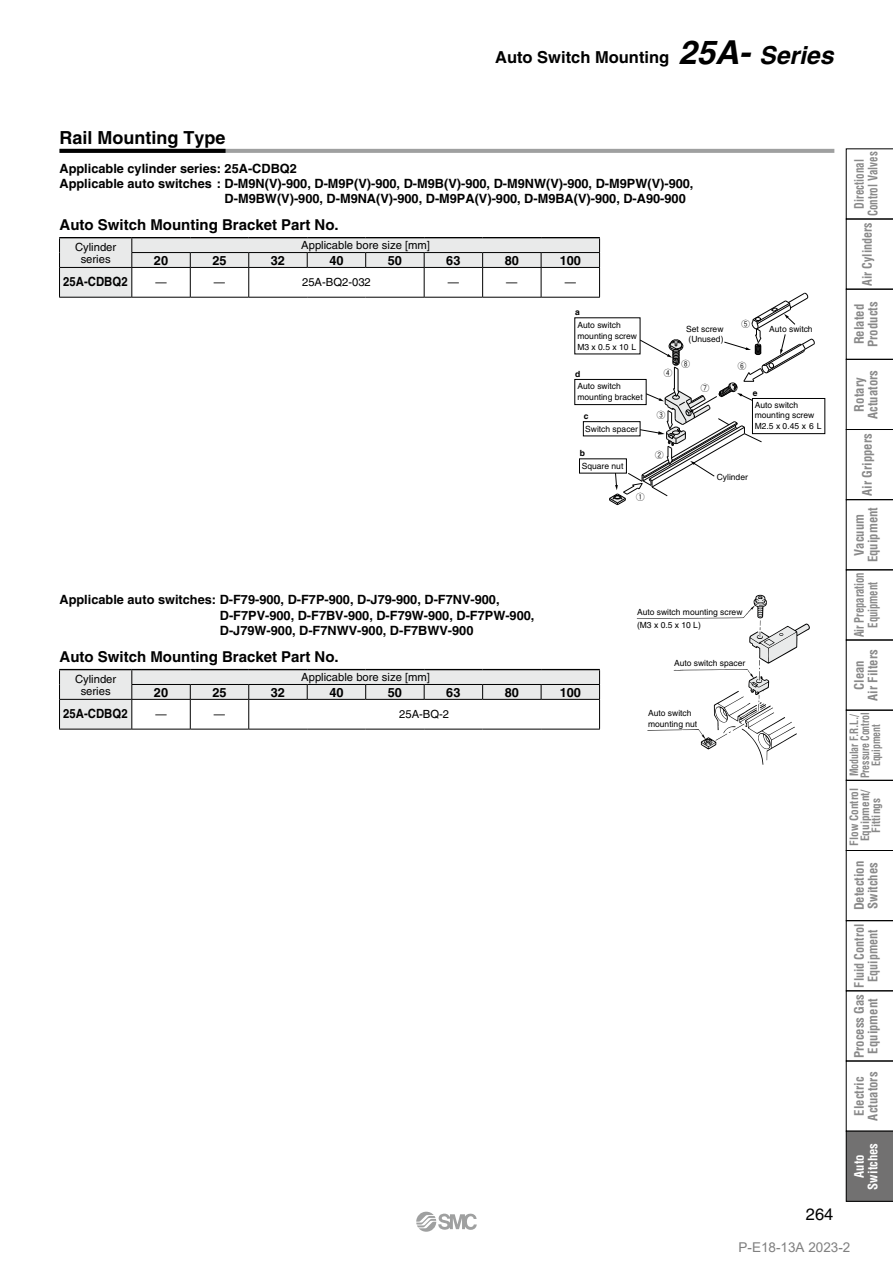
<style>
.page{position:relative;width:893px;height:1263px;background:#fff}
.page>*{position:absolute;margin:0;border:0;box-sizing:border-box;transform-origin:0 0}
.t1{font:700 18px "Helvetica";color:#000}
.t2{font:700 16.5px "Helvetica";color:#000}
.t3{font:16.5px "Helvetica";color:#000}
.t4{font:700 15px "Helvetica";color:#000}
.t5{font:13.5px "Arial";color:#808080}
.t6{font:700 12.75px/15.3px "Helvetica";color:#000}
.t7{font:700 condensed 12.75px/13.5px "Helvetica";color:#898989;text-align:center}
.t8{font:700 condensed 12.75px/13.5px "Helvetica";color:#898989;text-align:center;scale:.95 1}
.t9{font:700 condensed 12.75px/13.5px "Helvetica";color:#898989;text-align:center;scale:.86 1}
.t10{font:700 condensed 12.75px/13.5px "Helvetica";color:#898989;text-align:center;scale:.84 1}
.t11{font:700 12.75px "Helvetica";color:#000;scale:.89 1}
.t12{font:700 condensed 12.75px/13.5px "Helvetica";color:#fff;text-align:center}
.t13{font:11.25px/12px "Helvetica";color:#000;text-align:center}
.t14{font:700 condensed 11.25px/10.9px "Helvetica";letter-spacing:-.005em;color:#898989;text-align:center;scale:.88 1}
.t15{font:700 condensed 11.25px/10.9px "Helvetica";letter-spacing:-.005em;color:#898989;text-align:center}
.t16{font:8.55px/10.9px "Helvetica";color:#000}
.t17{font:8.55px "Gth Hround";color:#000}
.t18{font:700 8.55px "Helvetica";color:#000}
.s1{font-style:italic;font-size:33px}
.s2{font-style:italic;font-size:24.75px}
</style>
<div class="page">
<hr style="left:60px;top:149px;width:774px;height:4px;background:#9fa0a0">
<svg style="left:60px;top:149px;width:166px;height:4px"></svg>
<hr style="left:59px;top:297px;width:73px;height:1px;background:#000">
<hr style="left:132px;top:297px;width:58px;height:1px;background:#000">
<hr style="left:190px;top:297px;width:59px;height:1px;background:#000">
<hr style="left:424px;top:297px;width:59px;height:1px;background:#000">
<hr style="left:483px;top:297px;width:58px;height:1px;background:#000">
<hr style="left:541px;top:297px;width:59px;height:1px;background:#000">
<hr style="left:132px;top:237px;width:58px;height:1px;background:#000">
<hr style="left:190px;top:237px;width:59px;height:1px;background:#000">
<hr style="left:249px;top:237px;width:58px;height:1px;background:#000">
<hr style="left:307px;top:237px;width:59px;height:1px;background:#000">
<hr style="left:366px;top:237px;width:58px;height:1px;background:#000">
<hr style="left:424px;top:237px;width:59px;height:1px;background:#000">
<hr style="left:483px;top:237px;width:58px;height:1px;background:#000">
<hr style="left:541px;top:237px;width:59px;height:1px;background:#000">
<hr style="left:59px;top:237px;width:73px;height:1px;background:#000">
<svg style="left:59px;top:238px;width:541px;height:59px"></svg>
<hr style="left:249px;top:297px;width:58px;height:1px;background:#000">
<hr style="left:307px;top:297px;width:59px;height:1px;background:#000">
<hr style="left:366px;top:297px;width:58px;height:1px;background:#000">
<hr style="left:59px;top:729px;width:73px;height:1px;background:#000">
<hr style="left:132px;top:729px;width:58px;height:1px;background:#000">
<hr style="left:190px;top:729px;width:59px;height:1px;background:#000">
<hr style="left:132px;top:669px;width:58px;height:1px;background:#000">
<hr style="left:190px;top:669px;width:59px;height:1px;background:#000">
<hr style="left:249px;top:669px;width:58px;height:1px;background:#000">
<hr style="left:307px;top:669px;width:59px;height:1px;background:#000">
<hr style="left:366px;top:669px;width:58px;height:1px;background:#000">
<hr style="left:424px;top:669px;width:59px;height:1px;background:#000">
<hr style="left:483px;top:669px;width:58px;height:1px;background:#000">
<hr style="left:541px;top:669px;width:59px;height:1px;background:#000">
<hr style="left:59px;top:669px;width:73px;height:1px;background:#000">
<svg style="left:59px;top:670px;width:541px;height:59px"></svg>
<hr style="left:249px;top:729px;width:58px;height:1px;background:#000">
<hr style="left:307px;top:729px;width:59px;height:1px;background:#000">
<hr style="left:366px;top:729px;width:58px;height:1px;background:#000">
<hr style="left:424px;top:729px;width:59px;height:1px;background:#000">
<hr style="left:483px;top:729px;width:58px;height:1px;background:#000">
<hr style="left:541px;top:729px;width:59px;height:1px;background:#000">
<div style="left:752px;top:398px;width:73px;height:36px;border:1px solid #000"></div>
<div style="left:583px;top:421px;width:57px;height:15px;border:1px solid #000"></div>
<div style="left:574px;top:379px;width:72px;height:26px;border:1px solid #000"></div>
<svg style="left:609px;top:293px;width:205px;height:212px"></svg>
<svg style="left:637px;top:595px;width:173px;height:170px"></svg>
<svg style="left:416px;top:1212px;width:61px;height:20px"></svg>
<svg style="left:846px;top:148px;width:47px;height:1054px"></svg>
<p class="t2" style="left:495px;top:47px;width:340px">Auto Switch Mounting <span class="s1">25A-</span> <span class="s2">Series</span></p>
<p class="t1" style="left:60px;top:127px;width:168px">Rail Mounting Type</p>
<p class="t6" style="left:60px;top:160px;width:239px">Applicable cylinder series: 25A-CDBQ2</p>
<p class="t6" style="left:60px;top:176px;width:635px">Applicable auto switches : D-M9N(V)-900, D-M9P(V)-900, D-M9B(V)-900, D-M9NW(V)-900, D-M9PW(V)-900,</p>
<p class="t6" style="left:225px;top:191px;width:463px">D-M9BW(V)-900, D-M9NA(V)-900, D-M9PA(V)-900, D-M9BA(V)-900, D-A90-900</p>
<p class="t4" style="left:60px;top:216px;width:281px">Auto Switch Mounting Bracket Part No.</p>
<p class="t13" style="left:75px;top:241px;width:43px">Cylinder series</p>
<p class="t13" style="left:301px;top:239px;width:130px">Applicable bore size [mm]</p>
<p class="t6" style="left:154px;top:252px;width:16px">20</p>
<p class="t6" style="left:212px;top:252px;width:16px">25</p>
<p class="t6" style="left:271px;top:252px;width:16px">32</p>
<p class="t6" style="left:329px;top:252px;width:16px">40</p>
<p class="t6" style="left:388px;top:252px;width:16px">50</p>
<p class="t6" style="left:446px;top:252px;width:16px">63</p>
<p class="t6" style="left:505px;top:252px;width:16px">80</p>
<p class="t6" style="left:560px;top:252px;width:23px">100</p>
<p class="t11" style="left:63px;top:274px;width:74px">25A-CDBQ2</p>
<p class="t13" style="left:155px;top:276px;width:13px">—</p>
<p class="t13" style="left:214px;top:276px;width:13px">—</p>
<p class="t13" style="left:302px;top:276px;width:70px">25A-BQ2-032</p>
<p class="t13" style="left:448px;top:276px;width:13px">—</p>
<p class="t13" style="left:506px;top:276px;width:13px">—</p>
<p class="t13" style="left:565px;top:276px;width:13px">—</p>
<p class="t6" style="left:220px;top:592px;width:316px;text-indent:-160px">Applicable auto switches: D-F79-900, D-F7P-900, D-J79-900, D-F7NV-900,<br>D-F7PV-900, D-F7BV-900, D-F79W-900, D-F7PW-900,<br>D-J79W-900, D-F7NWV-900, D-F7BWV-900</p>
<p class="t4" style="left:60px;top:648px;width:281px">Auto Switch Mounting Bracket Part No.</p>
<p class="t18" style="left:575px;top:307px;width:6px">a</p>
<p class="t16" style="left:577px;top:320px;width:61px">Auto switch mounting screw<br>M3 x 0.5 x 10 L</p>
<p class="t18" style="left:575px;top:369px;width:7px">d</p>
<p class="t16" style="left:577px;top:381px;width:67px">Auto switch mounting bracket</p>
<p class="t18" style="left:584px;top:411px;width:6px">c</p>
<p class="t16" style="left:585px;top:424px;width:54px">Switch spacer</p>
<p class="t18" style="left:580px;top:448px;width:7px">b</p>
<p class="t16" style="left:582px;top:461px;width:43px">Square nut</p>
<p class="t17" style="left:636px;top:493px;width:10px">Q</p>
<p class="t17" style="left:664px;top:368px;width:10px">R</p>
<p class="t17" style="left:657px;top:411px;width:10px">E</p>
<p class="t17" style="left:655px;top:451px;width:10px">W</p>
<p class="t17" style="left:742px;top:320px;width:10px">T</p>
<p class="t17" style="left:738px;top:362px;width:10px">Y</p>
<p class="t16" style="left:686px;top:323px;width:39px">Set screw</p>
<p class="t16" style="left:769px;top:323px;width:45px">Auto switch</p>
<p class="t16" style="left:688px;top:334px;width:36px">(Unused)</p>
<p class="t17" style="left:681px;top:359px;width:10px">I</p>
<p class="t17" style="left:701px;top:384px;width:10px">U</p>
<p class="t18" style="left:753px;top:388px;width:6px">e</p>
<p class="t16" style="left:755px;top:399px;width:68px">Auto switch mounting screw<br>M2.5 x 0.45 x 6 L</p>
<p class="t16" style="left:717px;top:472px;width:33px">Cylinder</p>
<p class="t16" style="left:637px;top:606px;width:107px">Auto switch mounting screw</p>
<p class="t16" style="left:637px;top:620px;width:65px">(M3 x 0.5 x 10 L)</p>
<p class="t16" style="left:674px;top:658px;width:73px">Auto switch spacer</p>
<p class="t13" style="left:75px;top:673px;width:43px">Cylinder series</p>
<p class="t13" style="left:301px;top:671px;width:130px">Applicable bore size [mm]</p>
<p class="t6" style="left:154px;top:684px;width:16px">20</p>
<p class="t6" style="left:212px;top:684px;width:16px">25</p>
<p class="t6" style="left:271px;top:684px;width:16px">32</p>
<p class="t6" style="left:329px;top:684px;width:16px">40</p>
<p class="t6" style="left:388px;top:684px;width:16px">50</p>
<p class="t6" style="left:446px;top:684px;width:16px">63</p>
<p class="t6" style="left:505px;top:684px;width:16px">80</p>
<p class="t6" style="left:560px;top:684px;width:23px">100</p>
<p class="t11" style="left:63px;top:706px;width:74px">25A-CDBQ2</p>
<p class="t13" style="left:155px;top:708px;width:13px">—</p>
<p class="t13" style="left:214px;top:708px;width:13px">—</p>
<p class="t13" style="left:399px;top:708px;width:52px">25A-BQ-2</p>
<p class="t16" style="left:648px;top:708px;width:51px">Auto switch mounting nut</p>
<p class="t3" style="left:806px;top:1205px;width:29px">264</p>
<p class="t9" style="left:852px;top:216px;width:77px;rotate:-90deg">Directional<br>Control Valves</p>
<p class="t8" style="left:860px;top:286px;width:68px;rotate:-90deg">Air Cylinders</p>
<p class="t7" style="left:852px;top:347px;width:47px;text-align:left;rotate:-90deg">Related<br>Products</p>
<p class="t7" style="left:852px;top:419px;width:50px;rotate:-90deg">Rotary<br>Actuators</p>
<p class="t7" style="left:860px;top:496px;width:64px;rotate:-90deg">Air Grippers</p>
<p class="t7" style="left:852px;top:562px;width:57px;rotate:-90deg">Vacuum<br>Equipment</p>
<p class="t10" style="left:852px;top:637px;width:79px;rotate:-90deg">Air Preparation<br>Equipment</p>
<p class="t7" style="left:852px;top:701px;width:53px;rotate:-90deg">Clean<br>Air Filters</p>
<p class="t14" style="left:848px;top:778px;width:77px;rotate:-90deg">Modular F.R.L./<br>Pressure Control<br>Equipment</p>
<p class="t15" style="left:848px;top:846px;width:59px;rotate:-90deg">Flow Control<br>Equipment/<br>Fittings</p>
<p class="t7" style="left:852px;top:910px;width:51px;text-align:left;rotate:-90deg">Detection<br>Switches</p>
<p class="t8" style="left:852px;top:987px;width:68px;rotate:-90deg">Fluid Control<br>Equipment</p>
<p class="t7" style="left:852px;top:1058px;width:66px;rotate:-90deg">Process Gas<br>Equipment</p>
<p class="t7" style="left:852px;top:1120px;width:50px;rotate:-90deg">Electric<br>Actuators</p>
<p class="t12" style="left:852px;top:1189px;width:48px;rotate:-90deg">Auto<br>Switches</p>
<p class="t5" style="left:739px;top:1237px;width:113px">P-E18-13A 2023-2</p>
</div>
